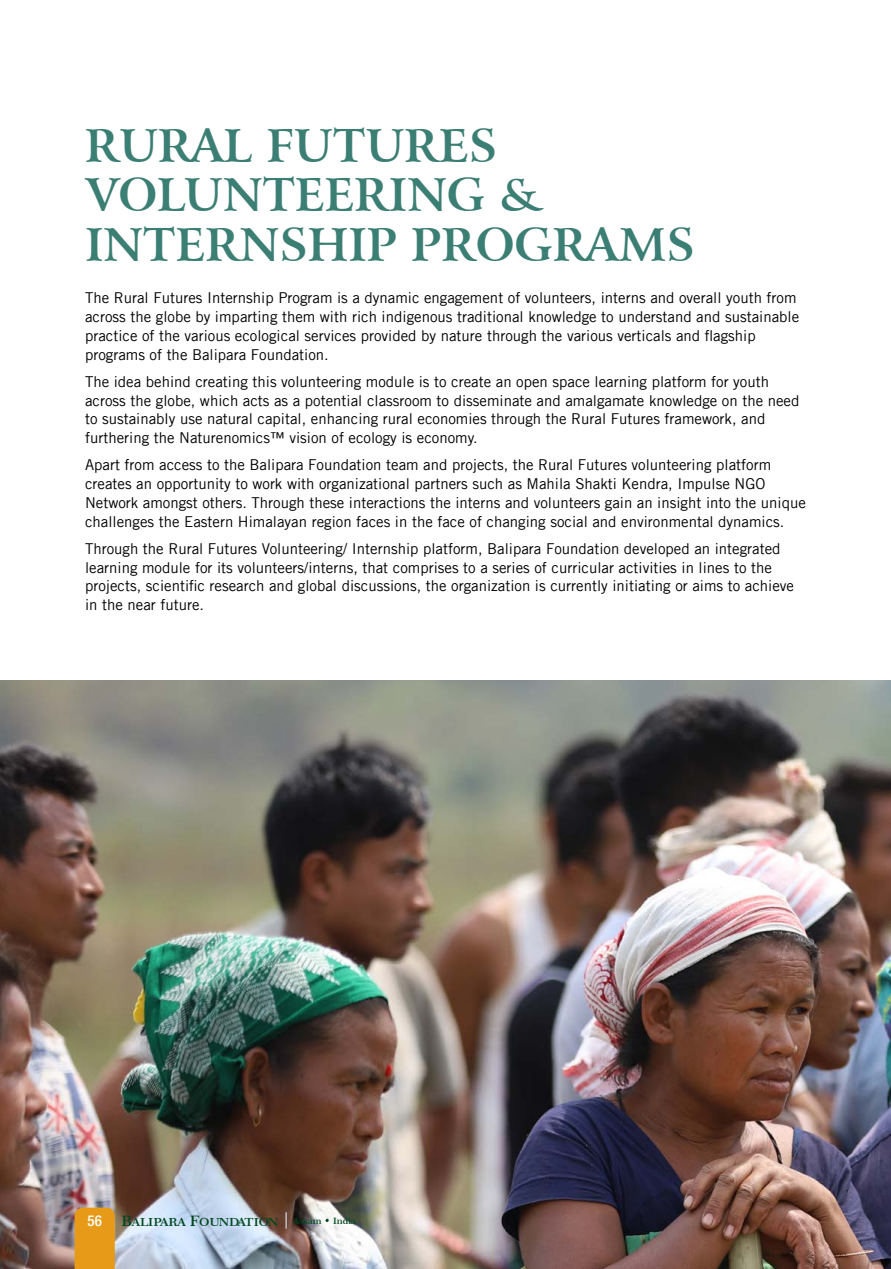
<style>
.page{position:relative;width:891px;height:1269px;background:#fff}
.page>*{position:absolute;margin:0;border:0;box-sizing:border-box;transform-origin:0 0}
.Main_Head{font:700 45px/49.5px "Arrus BT";color:#3b7e73}
.Body{font:15px/18.8px "Trade Gothic LT";color:#000}
.t1{font:500 condensed 15px "Helvetica Neue";color:#fff}
.t2{font:600 11.25px "Century 751 BT";letter-spacing:-.015em;color:#00471f;scale:1.16 1}
.t3{font:600 8.7px "Century 751 BT";color:#00471f;scale:1.09 1}
.s1{font-size:14.4px}
</style>
<div class="page">
<img style="left:0;top:680px;width:891px;height:589px">
<svg style="left:285px;top:1212px;width:2px;height:17px"></svg>
<div style="left:75px;top:1208px;width:40px;height:61px;background:#e79a18"></div>
<p class="Main_Head" style="left:85px;top:122px;width:611px">RURAL FUTURES<br>VOLUNTEERING &amp;<br>INTERNSHIP PROGRAMS</p>
<p class="Body" style="left:85px;top:289px;width:716px">The Rural Futures Internship Program is a dynamic engagement of volunteers, interns and overall youth from across the globe by imparting them with rich indigenous traditional knowledge to understand and sustainable practice of the various ecological services provided by nature through the various verticals and flagship programs of the Balipara Foundation.</p>
<p class="Body" style="left:85px;top:372px;width:716px">The idea behind creating this volunteering module is to create an open space learning platform for youth across the globe, which acts as a potential classroom to disseminate and amalgamate knowledge on the need to sustainably use natural capital, enhancing rural economies through the Rural Futures framework, and furthering the Naturenomics™ vision of ecology is economy.</p>
<p class="Body" style="left:85px;top:456px;width:722px">Apart from access to the Balipara Foundation team and projects, the Rural Futures volunteering platform creates an opportunity to work with organizational partners such as Mahila Shakti Kendra, Impulse NGO Network amongst others. Through these interactions the interns and volunteers gain an insight into the unique challenges the Eastern Himalayan region faces in the face of changing social and environmental dynamics.</p>
<p class="Body" style="left:85px;top:539px;width:711px">Through the Rural Futures Volunteering/ Internship platform, Balipara Foundation developed an integrated learning module for its volunteers/interns, that comprises to a series of curricular activities in lines to the projects, scientific research and global discussions, the organization is currently initiating or aims to achieve in the near future.</p>
<p class="t1" style="left:88px;top:1212px;width:16px">56</p>
<p class="t2" style="left:121px;top:1215px;width:137px"><span class="s1">B</span>ALIPARA <span class="s1">F</span>OUNDATION</p>
<p class="t3" style="left:293px;top:1215px;width:28px">Assam</p>
<p class="t3" style="left:333px;top:1215px;width:22px">India</p>
</div>
